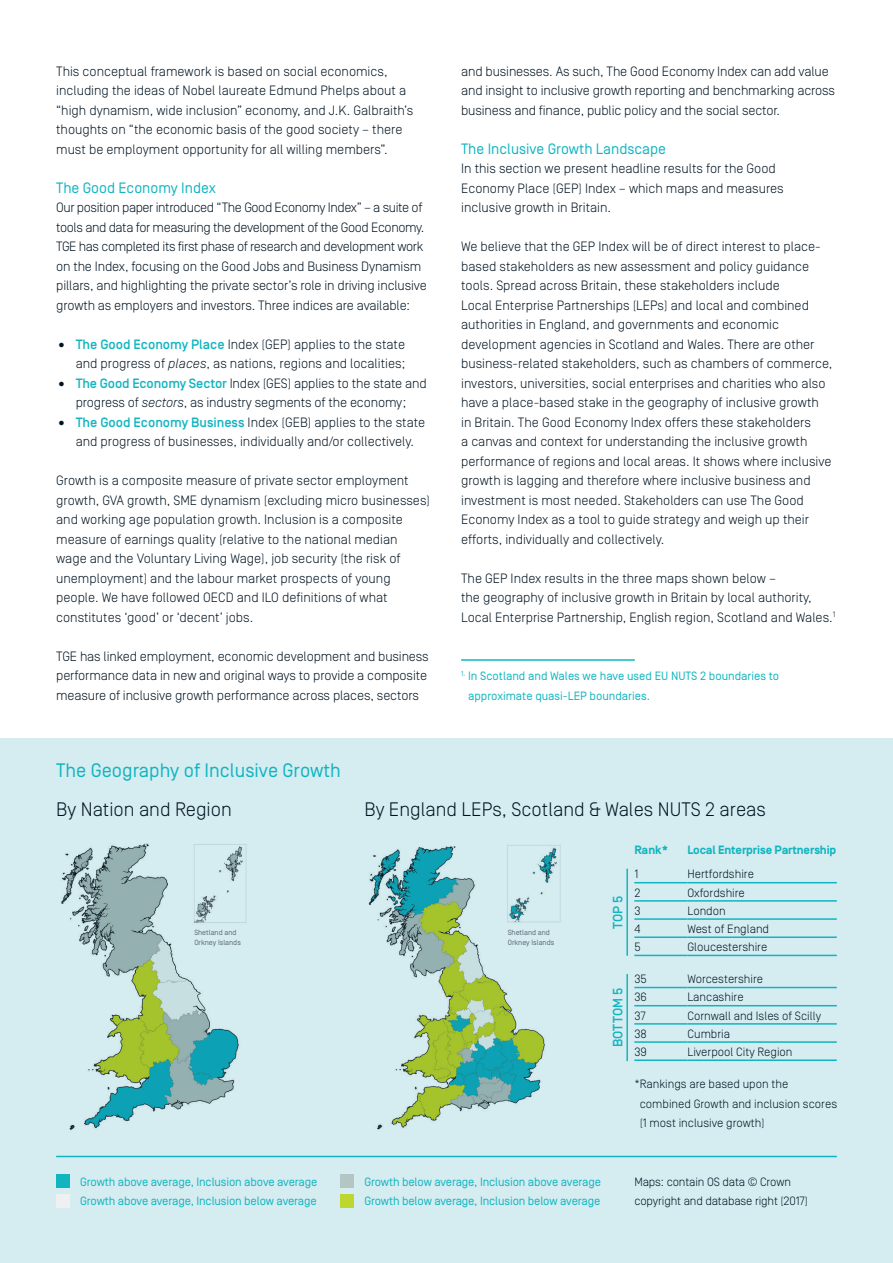
<style>
.page{position:relative;width:893px;height:1263px;background:#fff}
.page>*{position:absolute;margin:0;border:0;box-sizing:border-box;transform-origin:0 0}
.Sub_heading_1{font:300 19.5px "Simplon Norm";color:#001321}
.Sub_heading_1-2{font:19.5px "Simplon Norm";color:#11b5c0}
.Sub_heading_1-3{font:15px "Simplon Norm";color:#11b5c0}
.t1{font:300 13.5px/19.5px "Simplon Norm";color:#001321}
.t2{font:300 13.5px/19.5px "Simplon Norm";letter-spacing:-.02em;color:#001321}
.t3{font:500 13.5px "Simplon Norm";color:#11b5c0}
.t4{font:300 12px/19.5px "Simplon Norm";color:#001321}
.t5{font:12px/19.5px "Simplon Norm";letter-spacing:-.01em;color:#11b5c0}
.t6{font:700 12px "Simplon Norm";letter-spacing:-.01em;color:#11b5c0}
.t7{font:7.5px/9.8px "Simplon Norm";color:#5c6773}
.s1{font-weight:500;color:#11b5c0}
.s2{font-style:italic}
</style>
<div class="page">
<div style="left:0;top:739px;width:893px;height:524px;background:#d5ecf0"></div>
<div style="left:56px;top:1195px;width:13px;height:13px;background:#eff0f1"></div>
<div style="left:56px;top:1175px;width:13px;height:13px;background:#11b5c0"></div>
<div style="left:340px;top:1194px;width:14px;height:14px;background:#bed630"></div>
<div style="left:340px;top:1175px;width:14px;height:13px;background:#b4c6c3"></div>
<hr style="left:634px;top:882px;width:53px;height:1px;background:#11b5c0">
<hr style="left:687px;top:882px;width:150px;height:1px;background:#11b5c0">
<hr style="left:634px;top:900px;width:53px;height:2px;background:#11b5c0">
<hr style="left:687px;top:900px;width:150px;height:2px;background:#11b5c0">
<hr style="left:634px;top:918px;width:53px;height:2px;background:#11b5c0">
<hr style="left:687px;top:918px;width:150px;height:2px;background:#11b5c0">
<hr style="left:634px;top:936px;width:53px;height:2px;background:#11b5c0">
<hr style="left:687px;top:936px;width:150px;height:2px;background:#11b5c0">
<hr style="left:634px;top:955px;width:53px;height:1px;background:#11b5c0">
<hr style="left:687px;top:955px;width:150px;height:1px;background:#11b5c0">
<hr style="left:634px;top:987px;width:53px;height:1px;background:#11b5c0">
<hr style="left:687px;top:987px;width:150px;height:1px;background:#11b5c0">
<hr style="left:634px;top:1005px;width:53px;height:1px;background:#11b5c0">
<hr style="left:687px;top:1005px;width:150px;height:1px;background:#11b5c0">
<hr style="left:634px;top:1023px;width:53px;height:2px;background:#11b5c0">
<hr style="left:687px;top:1023px;width:150px;height:2px;background:#11b5c0">
<hr style="left:634px;top:1041px;width:53px;height:2px;background:#11b5c0">
<hr style="left:687px;top:1041px;width:150px;height:2px;background:#11b5c0">
<hr style="left:634px;top:1059px;width:53px;height:2px;background:#11b5c0">
<hr style="left:687px;top:1059px;width:150px;height:2px;background:#11b5c0">
<hr style="left:56px;top:1156px;width:781px;height:1px;background:#11b5c0">
<img style="left:61px;top:843px;width:178px;height:287px">
<img style="left:182px;top:843px;width:65px;height:83px">
<img style="left:368px;top:846px;width:177px;height:284px">
<img style="left:503px;top:845px;width:58px;height:84px">
<hr style="left:626px;top:869px;width:2px;height:87px;background:#11b5c0">
<hr style="left:626px;top:974px;width:2px;height:87px;background:#11b5c0">
<hr style="left:461px;top:659px;width:174px;height:2px;background:#11b5c0">
<p class="t1" style="left:56px;top:61px;width:359px">This conceptual framework is based on social economics, including the ideas of Nobel laureate Edmund Phelps about a “high dynamism, wide inclusion” economy, and J.K. Galbraith’s thoughts on “the economic basis of the good society – there must be employment opportunity for all willing members”.</p>
<p class="Sub_heading_1-3" style="left:56px;top:180px;width:161px">The Good Economy Index</p>
<p class="t2" style="left:56px;top:198px;width:372px">Our position paper introduced “The Good Economy Index” – a suite of tools and data for measuring the development of the Good Economy.<br>TGE has completed its first phase of research and development work on the Index, focusing on the Good Jobs and Business Dynamism pillars, and highlighting the private sector’s role in driving inclusive growth as employers and investors. Three indices are available:</p>
<p class="t1" style="left:56px;top:334px;width:351px;text-align:right">• <span class="s1">The Good Economy Place</span> Index (GEP) applies to the state and progress of <span class="s2">places</span>, as nations, regions and localities;</p>
<p class="t1" style="left:56px;top:373px;width:372px;text-align:center">• <span class="s1">The Good Economy Sector</span> Index (GES) applies to the state and progress of <span class="s2">sectors</span>, as industry segments of the economy;</p>
<p class="t1" style="left:76px;top:412px;width:351px;text-indent:-20px">• <span class="s1">The Good Economy Business</span> Index (GEB) applies to the state and progress of businesses, individually and/or collectively.</p>
<p class="t1" style="left:56px;top:471px;width:375px">Growth is a composite measure of private sector employment growth, GVA growth, SME dynamism (excluding micro businesses) and working age population growth. Inclusion is a composite measure of earnings quality (relative to the national median wage and the Voluntary Living Wage), job security (the risk of unemployment) and the labour market prospects of young people. We have followed OECD and ILO definitions of what constitutes ‘good’ or ‘decent’ jobs.</p>
<p class="t1" style="left:56px;top:646px;width:374px;text-align:justify">TGE has linked employment, economic development and business performance data in new and original ways to provide a composite measure of inclusive growth performance across places, sectors</p>
<p class="t1" style="left:461px;top:61px;width:375px">and businesses. As such, The Good Economy Index can add value and insight to inclusive growth reporting and benchmarking across business and finance, public policy and the social sector.</p>
<p class="Sub_heading_1-3" style="left:461px;top:141px;width:206px">The Inclusive Growth Landscape</p>
<p class="t1" style="left:461px;top:159px;width:324px">In this section we present headline results for the Good<br>Economy Place (GEP) Index – which maps and measures inclusive growth in Britain.</p>
<p class="t1" style="left:461px;top:237px;width:373px">We believe that the GEP Index will be of direct interest to place&shy;based stakeholders as new assessment and policy guidance tools. Spread across Britain, these stakeholders include<br>Local Enterprise Partnerships (LEPs) and local and combined authorities in England, and governments and economic development agencies in Scotland and Wales. There are other business-related stakeholders, such as chambers of commerce, investors, universities, social enterprises and charities who also have a place-based stake in the geography of inclusive growth in Britain. The Good Economy Index offers these stakeholders<br>a canvas and context for understanding the inclusive growth performance of regions and local areas. It shows where inclusive growth is lagging and therefore where inclusive business and investment is most needed. Stakeholders can use The Good Economy Index as a tool to guide strategy and weigh up their efforts, individually and collectively.</p>
<p class="t1" style="left:461px;top:568px;width:376px">The GEP Index results in the three maps shown below –<br>the geography of inclusive growth in Britain by local authority,<br>Local Enterprise Partnership, English region, Scotland and Wales.<sup>1</sup></p>
<p class="t5" style="left:468px;top:667px;width:313px;text-indent:-7px"><sup>1.</sup> In Scotland and Wales we have used EU NUTS 2 boundaries to approximate quasi-LEP boundaries.</p>
<p class="Sub_heading_1-2" style="left:56px;top:760px;width:286px">The Geography of Inclusive Growth</p>
<p class="Sub_heading_1" style="left:56px;top:799px;width:177px">By Nation and Region</p>
<p class="Sub_heading_1" style="left:364px;top:799px;width:403px">By England LEPs, Scotland &amp; Wales NUTS 2 areas</p>
<p class="t7" style="left:194px;top:928px;width:48px">Shetland and<br>Orkney Islands</p>
<p class="t7" style="left:508px;top:928px;width:48px">Shetland and<br>Orkney Islands</p>
<p class="t3" style="left:611px;top:929px;width:35px;rotate:-90deg">TOP 5</p>
<p class="t3" style="left:611px;top:1047px;width:60px;rotate:-90deg">BOTTOM 5</p>
<p class="t6" style="left:634px;top:843px;width:35px">Rank*</p>
<p class="t6" style="left:687px;top:843px;width:150px">Local Enterprise Partnership</p>
<p class="t4" style="left:634px;top:865px;width:5px">1</p>
<p class="t4" style="left:687px;top:865px;width:68px">Hertfordshire</p>
<p class="t4" style="left:634px;top:883px;width:8px">2</p>
<p class="t4" style="left:687px;top:883px;width:59px">Oxfordshire</p>
<p class="t4" style="left:634px;top:901px;width:8px">3</p>
<p class="t4" style="left:687px;top:901px;width:40px">London</p>
<p class="t4" style="left:634px;top:919px;width:8px">4</p>
<p class="t4" style="left:687px;top:919px;width:83px">West of England</p>
<p class="t4" style="left:634px;top:937px;width:8px">5</p>
<p class="t4" style="left:687px;top:937px;width:81px">Gloucestershire</p>
<p class="t4" style="left:634px;top:969px;width:14px">35</p>
<p class="t4" style="left:687px;top:969px;width:77px">Worcestershire</p>
<p class="t4" style="left:634px;top:988px;width:14px">36</p>
<p class="t4" style="left:687px;top:988px;width:58px">Lancashire</p>
<p class="t4" style="left:634px;top:1006px;width:13px">37</p>
<p class="t4" style="left:687px;top:1006px;width:135px">Cornwall and Isles of Scilly</p>
<p class="t4" style="left:634px;top:1024px;width:14px">38</p>
<p class="t4" style="left:687px;top:1024px;width:44px">Cumbria</p>
<p class="t4" style="left:634px;top:1042px;width:14px">39</p>
<p class="t4" style="left:687px;top:1042px;width:107px">Liverpool City Region</p>
<p class="t4" style="left:640px;top:1074px;width:199px;text-indent:-5px">*Rankings are based upon the combined Growth and inclusion scores (1 most inclusive growth)</p>
<p class="t5" style="left:80px;top:1172px;width:239px">Growth above average, Inclusion above average<br>Growth above average, Inclusion below average</p>
<p class="t5" style="left:364px;top:1172px;width:238px">Growth below average, Inclusion above average<br>Growth below average, Inclusion below average</p>
<p class="t4" style="left:634px;top:1172px;width:175px">Maps: contain OS data © Crown copyright and database right (2017)</p>
</div>
